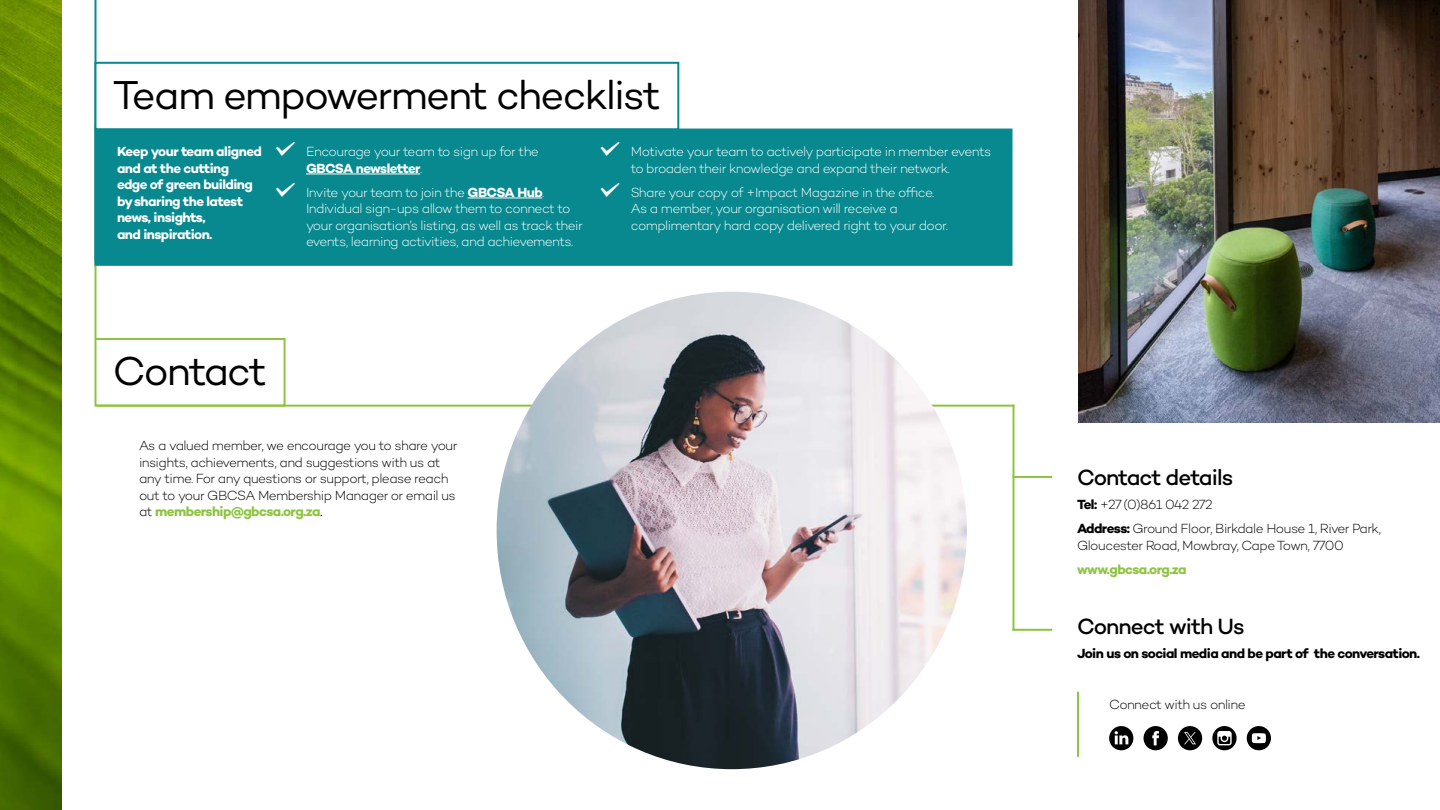
<style>
.page{position:relative;width:1440px;height:810px;background:#fff}
.page>*{position:absolute;margin:0;border:0;box-sizing:border-box;transform-origin:0 0}
.t1{font:41.1px "Campton";letter-spacing:-.045em;color:#000}
.t2{font:500 22.5px "Campton";letter-spacing:-.04em;color:#000}
.t3{font:300 13.5px/16.5px "Campton";letter-spacing:-.04em;color:#fff}
.t4{font:300 13.5px/16.5px "Campton";letter-spacing:-.04em;color:#000}
.t5{font:700 13.5px/16.5px "Campton";letter-spacing:-.04em;color:#fff}
.t6{font:700 13.5px "Campton";letter-spacing:-.04em;color:#000}
.t7{font:700 13.5px "Campton";letter-spacing:-.045em;color:#8cc440}
.s1{font-family:"FNB Tick";font-weight:400;font-size:29.1px}
.s2{font-weight:700}
.s3{font-weight:700;color:#8cc440}
.s4{font-weight:400}
</style>
<div class="page">
<svg style="left:1109px;top:726px;width:24px;height:24px"></svg>
<img style="left:1079px;top:0;width:361px;height:423px">
<hr style="left:95px;top:124px;width:1px;height:214px;background:#8cc440">
<hr style="left:96px;top:405px;width:918px;height:2px;background:#8cc440">
<div style="left:95px;top:338px;width:191px;height:69px;border:2px solid #8cc440"></div>
<img style="left:497px;top:292px;width:470px;height:477px">
<hr style="left:1013px;top:476px;width:39px;height:2px;background:#8cc440">
<hr style="left:1013px;top:629px;width:39px;height:2px;background:#8cc440">
<hr style="left:1077px;top:692px;width:2px;height:65px;background:#8cc440">
<hr style="left:1013px;top:405px;width:1px;height:226px;background:#8cc440">
<svg style="left:1144px;top:726px;width:24px;height:24px"></svg>
<svg style="left:1212px;top:726px;width:25px;height:24px"></svg>
<div style="left:1247px;top:726px;width:24px;height:24px;background:#000;border-radius:50%"></div>
<svg style="left:1252px;top:733px;width:14px;height:10px"></svg>
<div style="left:1178px;top:726px;width:24px;height:24px;background:#000;border-radius:50%"></div>
<svg style="left:1184px;top:732px;width:12px;height:12px"></svg>
<img style="left:0;top:0;width:62px;height:810px">
<hr style="left:95px;top:0;width:1px;height:261px;background:#07898f">
<div style="left:95px;top:62px;width:584px;height:68px;border:2px solid #07898f"></div>
<div style="left:95px;top:129px;width:918px;height:137px;background:#07898f;border:2px solid #07898f"></div>
<hr style="left:306px;top:174px;width:114px;height:1px;background:#fff">
<hr style="left:468px;top:198px;width:74px;height:1px;background:#fff">
<h1 class="t1" style="left:113px;top:79px;width:549px">Team empowerment checklist</h1>
<p class="t5" style="left:117px;top:144px;width:147px">Keep your team aligned and at the cutting edge of green building by sharing the latest news, insights,<br>and inspiration.</p>
<p class="t3" style="left:306px;top:145px;width:234px;text-indent:-30px"><span class="s1">•</span> Encourage your team to sign up for the<br><span class="s2">GBCSA newsletter</span>.</p>
<p class="t3" style="left:631px;top:145px;width:362px;text-indent:-30px"><span class="s1">•</span> Motivate your team to actively participate in member events to broaden their knowledge and expand their network.</p>
<p class="t3" style="left:631px;top:185px;width:319px;text-indent:-30px"><span class="s1">•</span> Share your copy of +Impact Magazine in the office.<br>As a member, your organisation will receive a complimentary hard copy delivered right to your door.</p>
<p class="t3" style="left:306px;top:185px;width:278px;text-indent:-30px"><span class="s1">•</span> Invite your team to join the <span class="s2">GBCSA Hub</span>.<br>Individual sign-ups allow them to connect to your organisation’s listing, as well as track their events, learning activities, and achievements.</p>
<h1 class="t1" style="left:113px;top:355px;width:156px">Contact</h1>
<p class="t4" style="left:139px;top:438px;width:320px">As a valued member, we encourage you to share your insights, achievements, and suggestions with us at any time. For any questions or support, please reach out to your GBCSA Membership Manager or email us at <span class="s3">membership@gbcsa.org.za</span><span class="s4">.</span></p>
<h2 class="t2" style="left:1077px;top:469px;width:158px">Contact details</h2>
<p class="t4" style="left:1077px;top:494px;width:306px;line-height:24px"><span class="s2">Tel:</span> +27 (0)861 042 272<br><span class="s2">Address:</span> Ground Floor, Birkdale House 1, River Park,</p>
<p class="t4" style="left:1077px;top:538px;width:268px">Gloucester Road, Mowbray, Cape Town, 7700</p>
<p class="t7" style="left:1077px;top:563px;width:111px">www.gbcsa.org.za</p>
<h2 class="t2" style="left:1077px;top:618px;width:169px">Connect with Us</h2>
<p class="t6" style="left:1077px;top:648px;width:345px">Join us on social media and be part of the conversation.</p>
<p class="t4" style="left:1109px;top:697px;width:138px">Connect with us online</p>
</div>
